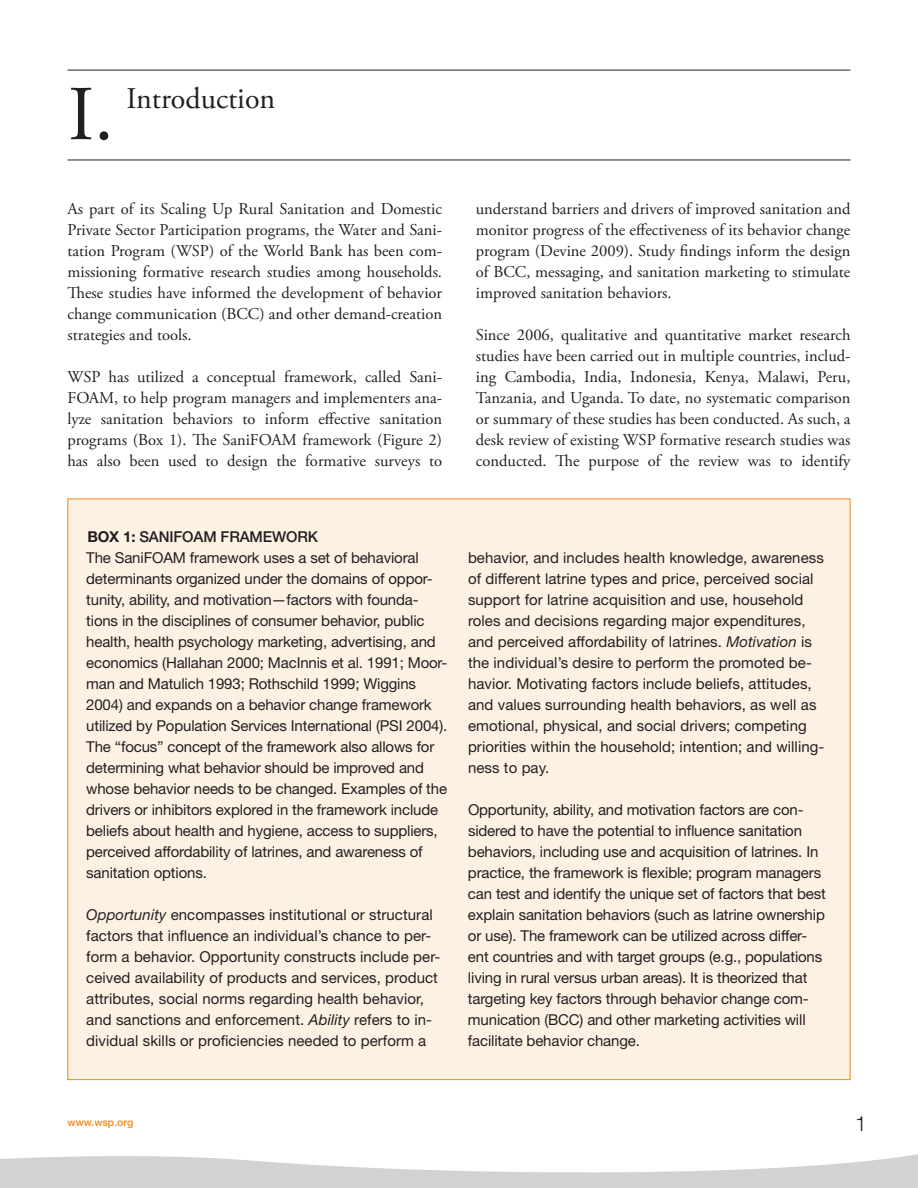
<style>
.page{position:relative;width:918px;height:1188px;background:#fff}
.page>*{position:absolute;margin:0;border:0;box-sizing:border-box;transform-origin:0 0}
.t1{font:77.55px "Adobe Garamond Pro";color:#231f20}
.t2{font:30px "Adobe Garamond Pro";color:#231f20}
.t3{font:300 21px "Helvetica Neue";color:#231f20}
.t4{font:16.5px/21px "Adobe Garamond Pro";color:#231f20;text-align:justify}
.t5{font:15px/21px "Helvetica Neue";letter-spacing:-.01em;color:#231f20}
.t6{font:500 15px "Helvetica Neue";letter-spacing:-.01em;color:#231f20}
.t7{font:500 10.5px "Helvetica Neue";color:#ed891d}
.s1{font-weight:700}
.s2{font-style:italic}
</style>
<div class="page">
<svg style="left:0;top:1154px;width:918px;height:34px"></svg>
<hr style="left:68px;top:70px;width:782px;height:1px;background:#231f20">
<hr style="left:68px;top:160px;width:782px;height:1px;background:#231f20">
<div style="left:68px;top:499px;width:782px;height:581px;background:#fdf1e3"></div>
<h1 class="t1" style="left:68px;top:83px;width:47px">I.</h1>
<h2 class="t2" style="left:126px;top:86px;width:150px">Introduction</h2>
<p class="t4" style="left:68px;top:199px;width:376px">As part of its Scaling Up Rural Sanitation and Domestic Private Sector Participation programs, the Water and Sani&shy;tation Program (WSP) of the World Bank has been com&shy;missioning formative research studies among households.<br>These studies have informed the development of behavior change communication (BCC) and other demand-creation strategies and tools.</p>
<p class="t4" style="left:68px;top:367px;width:376px">WSP has utilized a conceptual framework, called Sani-FOAM, to help program managers and implementers ana&shy;lyze sanitation behaviors to inform effective sanitation programs (Box 1). The SaniFOAM framework (Figure 2) has also been used to design the formative surveys to</p>
<p class="t4" style="left:476px;top:199px;width:376px">understand barriers and drivers of improved sanitation and monitor progress of the effectiveness of its behavior change program (Devine 2009). Study findings inform the design of BCC, messaging, and sanitation marketing to stimulate improved sanitation behaviors.</p>
<p class="t4" style="left:476px;top:325px;width:376px">Since 2006, qualitative and quantitative market research studies have been carried out in multiple countries, includ&shy;ing Cambodia, India, Indonesia, Kenya, Malawi, Peru, Tanzania, and Uganda. To date, no systematic comparison or summary of these studies has been conducted. As such, a desk review of existing WSP formative research studies was conducted. The purpose of the review was to identify</p>
<p class="t6" style="left:87px;top:531px;width:232px"><span class="s1">BOX 1:</span> SANIFOAM FRAMEWORK</p>
<p class="t5" style="left:86px;top:548px;width:363px">The SaniFOAM framework uses a set of behavioral determinants organized under the domains of oppor&shy;tunity, ability, and motivation—factors with founda&shy;tions in the disciplines of consumer behavior, public health, health psychology marketing, advertising, and economics (Hallahan 2000; MacInnis et al. 1991; Moor&shy;man and Matulich 1993; Rothschild 1999; Wiggins 2004) and expands on a behavior change framework utilized by Population Services International (PSI 2004).<br>The “focus” concept of the framework also allows for determining what behavior should be improved and whose behavior needs to be changed. Examples of the drivers or inhibitors explored in the framework include beliefs about health and hygiene, access to suppliers, perceived affordability of latrines, and awareness of sanitation options.</p>
<p class="t5" style="left:86px;top:905px;width:356px"><span class="s2">Opportunity</span> encompasses institutional or structural factors that influence an individual’s chance to per&shy;form a behavior. Opportunity constructs include per&shy;ceived availability of products and services, product attributes, social norms regarding health behavior, and sanctions and enforcement. <span class="s2">Ability</span> refers to in&shy;dividual skills or proficiencies needed to perform a</p>
<p class="t5" style="left:468px;top:548px;width:358px">behavior, and includes health knowledge, awareness of different latrine types and price, perceived social support for latrine acquisition and use, household roles and decisions regarding major expenditures, and perceived affordability of latrines. <span class="s2">Motivation</span> is the individual’s desire to perform the promoted be&shy;havior. Motivating factors include beliefs, attitudes, and values surrounding health behaviors, as well as emotional, physical, and social drivers; competing priorities within the household; intention; and willing&shy;ness to pay.</p>
<p class="t5" style="left:468px;top:800px;width:359px">Opportunity, ability, and motivation factors are con&shy;sidered to have the potential to influence sanitation behaviors, including use and acquisition of latrines. In practice, the framework is flexible; program managers can test and identify the unique set of factors that best explain sanitation behaviors (such as latrine ownership or use). The framework can be utilized across differ&shy;ent countries and with target groups (e.g., populations living in rural versus urban areas). It is theorized that targeting key factors through behavior change com&shy;munication (BCC) and other marketing activities will facilitate behavior change.</p>
<p class="t7" style="left:68px;top:1118px;width:67px">www.wsp.org</p>
<h3 class="t3" style="left:855px;top:1116px;width:13px">1</h3>
</div>
